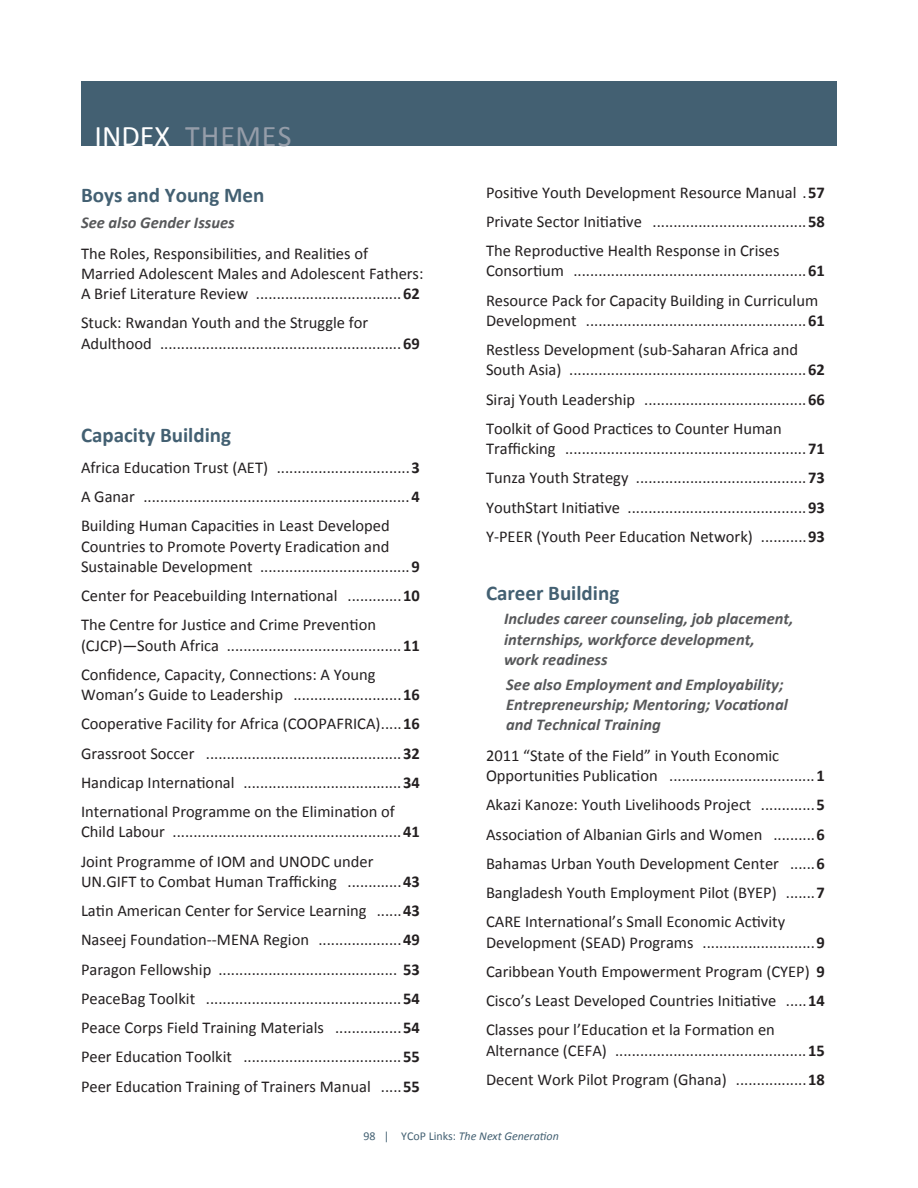
<style>
.page{position:relative;width:918px;height:1188px;background:#fff}
.page>*{position:absolute;margin:0;border:0;box-sizing:border-box;transform-origin:0 0}
.t1{font:30px "Calibri";letter-spacing:.015em;color:#959da9}
.INDEX_Title{font:700 21px "Calibri";color:#436072}
.INDEX_Body_Copy{font:16.5px/20.2px "Calibri";color:#231f20}
.INDEX_Title-2{font:italic 700 16.5px/20.2px "Calibri";color:#57585a}
.INDEX_References{font:italic 700 16.5px/20.2px "Calibri";color:#57585a}
.t2{font:italic 12px "Calibri";color:#436072}
.s1{color:#fff}
.s2{font-weight:700}
.s3{font-style:normal}
</style>
<div class="page">
<div style="left:81px;top:81px;width:756px;height:65px;background:#436072"></div>
<p class="t1" style="left:94px;top:117px;width:199px"><span class="s1">INDEX</span> THEMES</p>
<p class="INDEX_Title" style="left:81px;top:181px;width:185px">Boys and Young Men</p>
<p class="INDEX_Title-2" style="left:81px;top:212px;width:155px">See also Gender Issues</p>
<p class="INDEX_Body_Copy" style="left:81px;top:243px;width:344px">The Roles, Responsibilities, and Realities of<br>Married Adolescent Males and Adolescent Fathers:<br>A Brief Literature Review ...................................<span class="s2">62</span></p>
<p class="INDEX_Body_Copy" style="left:81px;top:313px;width:341px">Stuck: Rwandan Youth and the Struggle for<br>Adulthood ..........................................................<span class="s2">69</span></p>
<p class="INDEX_Title" style="left:81px;top:422px;width:152px">Capacity Building</p>
<p class="INDEX_Body_Copy" style="left:81px;top:457px;width:341px">Africa Education Trust (AET) ................................<span class="s2">3</span></p>
<p class="INDEX_Body_Copy" style="left:81px;top:487px;width:341px">A Ganar ................................................................<span class="s2">4</span></p>
<p class="INDEX_Body_Copy" style="left:81px;top:516px;width:341px">Building Human Capacities in Least Developed<br>Countries to Promote Poverty Eradication and<br>Sustainable Development ....................................<span class="s2">9</span></p>
<p class="INDEX_Body_Copy" style="left:81px;top:586px;width:341px">Center for Peacebuilding International .............<span class="s2">10</span></p>
<p class="INDEX_Body_Copy" style="left:81px;top:615px;width:341px">The Centre for Justice and Crime Prevention (CJCP)—South Africa ..........................................<span class="s2">11</span></p>
<p class="INDEX_Body_Copy" style="left:81px;top:664px;width:341px">Confidence, Capacity, Connections: A Young<br>Woman’s Guide to Leadership ..........................<span class="s2">16</span></p>
<p class="INDEX_Body_Copy" style="left:81px;top:714px;width:341px">Cooperative Facility for Africa (COOPAFRICA).....<span class="s2">16</span></p>
<p class="INDEX_Body_Copy" style="left:81px;top:743px;width:341px">Grassroot Soccer ...............................................<span class="s2">32</span></p>
<p class="INDEX_Body_Copy" style="left:81px;top:772px;width:341px">Handicap International ......................................<span class="s2">34</span></p>
<p class="INDEX_Body_Copy" style="left:81px;top:802px;width:341px">International Programme on the Elimination of<br>Child Labour .......................................................<span class="s2">41</span></p>
<p class="INDEX_Body_Copy" style="left:81px;top:851px;width:341px">Joint Programme of IOM and UNODC under<br>UN.GIFT to Combat Human Trafficking .............<span class="s2">43</span></p>
<p class="INDEX_Body_Copy" style="left:81px;top:901px;width:341px">Latin American Center for Service Learning ......<span class="s2">43</span></p>
<p class="INDEX_Body_Copy" style="left:81px;top:930px;width:341px">Naseej Foundation--MENA Region ....................<span class="s2">49</span></p>
<p class="INDEX_Body_Copy" style="left:81px;top:959px;width:341px">Paragon Fellowship ........................................... <span class="s2">53</span></p>
<p class="INDEX_Body_Copy" style="left:81px;top:988px;width:341px">PeaceBag Toolkit ...............................................<span class="s2">54</span></p>
<p class="INDEX_Body_Copy" style="left:81px;top:1018px;width:341px">Peace Corps Field Training Materials ................<span class="s2">54</span></p>
<p class="INDEX_Body_Copy" style="left:81px;top:1047px;width:341px">Peer Education Toolkit ......................................<span class="s2">55</span></p>
<p class="INDEX_Body_Copy" style="left:81px;top:1076px;width:341px">Peer Education Training of Trainers Manual .....<span class="s2">55</span></p>
<p class="INDEX_Body_Copy" style="left:486px;top:182px;width:341px">Positive Youth Development Resource Manual .<span class="s2">57</span></p>
<p class="INDEX_Body_Copy" style="left:486px;top:211px;width:341px">Private Sector Initiative .....................................<span class="s2">58</span></p>
<p class="INDEX_Body_Copy" style="left:486px;top:240px;width:341px">The Reproductive Health Response in Crises<br>Consortium ........................................................<span class="s2">61</span></p>
<p class="INDEX_Body_Copy" style="left:486px;top:290px;width:341px">Resource Pack for Capacity Building in Curriculum<br>Development .....................................................<span class="s2">61</span></p>
<p class="INDEX_Body_Copy" style="left:486px;top:339px;width:341px">Restless Development (sub-Saharan Africa and<br>South Asia) .........................................................<span class="s2">62</span></p>
<p class="INDEX_Body_Copy" style="left:486px;top:389px;width:341px">Siraj Youth Leadership .......................................<span class="s2">66</span></p>
<p class="INDEX_Body_Copy" style="left:486px;top:418px;width:341px">Toolkit of Good Practices to Counter Human<br>Trafficking ..........................................................<span class="s2">71</span></p>
<p class="INDEX_Body_Copy" style="left:486px;top:468px;width:341px">Tunza Youth Strategy .........................................<span class="s2">73</span></p>
<p class="INDEX_Body_Copy" style="left:486px;top:497px;width:341px">YouthStart Initiative ...........................................<span class="s2">93</span></p>
<p class="INDEX_Body_Copy" style="left:486px;top:526px;width:341px">Y-PEER (Youth Peer Education Network) ...........<span class="s2">93</span></p>
<p class="INDEX_Title" style="left:486px;top:579px;width:135px">Career Building</p>
<p class="INDEX_References" style="left:504px;top:609px;width:291px">Includes career counseling, job placement, internships, workforce development, work readiness</p>
<p class="INDEX_Title-2" style="left:506px;top:674px;width:283px">See also Employment and Employability;<br>Entrepreneurship; Mentoring; Vocational and Technical Training</p>
<p class="INDEX_Body_Copy" style="left:486px;top:745px;width:341px">2011 “State of the Field” in Youth Economic<br>Opportunities Publication ...................................<span class="s2">1</span></p>
<p class="INDEX_Body_Copy" style="left:486px;top:795px;width:341px">Akazi Kanoze: Youth Livelihoods Project .............<span class="s2">5</span></p>
<p class="INDEX_Body_Copy" style="left:486px;top:824px;width:341px">Association of Albanian Girls and Women ..........<span class="s2">6</span></p>
<p class="INDEX_Body_Copy" style="left:486px;top:853px;width:341px">Bahamas Urban Youth Development Center ......<span class="s2">6</span></p>
<p class="INDEX_Body_Copy" style="left:486px;top:882px;width:341px">Bangladesh Youth Employment Pilot (BYEP) .......<span class="s2">7</span></p>
<p class="INDEX_Body_Copy" style="left:486px;top:912px;width:341px">CARE International’s Small Economic Activity<br>Development (SEAD) Programs ...........................<span class="s2">9</span></p>
<p class="INDEX_Body_Copy" style="left:486px;top:961px;width:341px">Caribbean Youth Empowerment Program (CYEP) <span class="s2">9</span></p>
<p class="INDEX_Body_Copy" style="left:486px;top:990px;width:341px">Cisco’s Least Developed Countries Initiative .....<span class="s2">14</span></p>
<p class="INDEX_Body_Copy" style="left:486px;top:1020px;width:341px">Classes pour l’Education et la Formation en<br>Alternance (CEFA) ..............................................<span class="s2">15</span></p>
<p class="INDEX_Body_Copy" style="left:486px;top:1069px;width:341px">Decent Work Pilot Program (Ghana) .................<span class="s2">18</span></p>
<p class="t2" style="left:363px;top:1127px;width:197px"><span class="s3">98 | YCoP Links:</span> The Next Generation</p>
</div>
